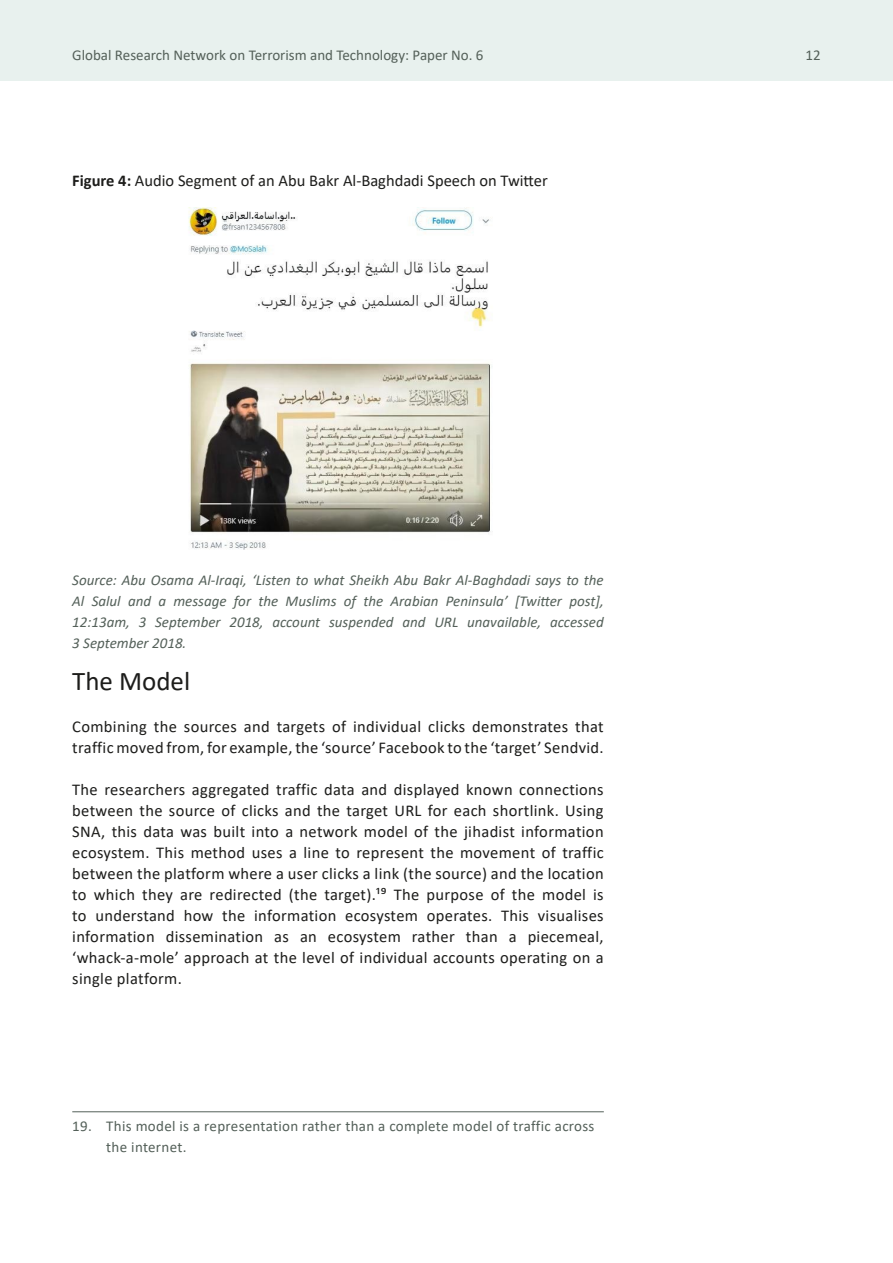
<style>
.page{position:relative;width:893px;height:1263px;background:#fff}
.page>*{position:absolute;margin:0;border:0;box-sizing:border-box;transform-origin:0 0}
.Heading_1{font:27px "Calibri";color:#1d1d1b}
.t1{font:16.5px/21px "Calibri";letter-spacing:.02em;color:#1d1d1b}
.t2{font:16.5px "Calibri";color:#1d1d1b}
.Source_caption{font:italic 15px/21px "Calibri";color:#546059;text-align:justify}
.Footnote_text{font:15px/21px "Calibri";letter-spacing:.01em;color:#546059}
.s1{font-weight:700}
</style>
<div class="page">
<div style="left:0;top:0;width:893px;height:81px;background:#e8f1ee"></div>
<img style="left:188px;top:208px;width:303px;height:342px">
<hr style="left:72px;top:1111px;width:532px;height:1px;background:#546059">
<p class="Footnote_text" style="left:72px;top:44px;width:413px">Global Research Network on Terrorism and Technology: Paper No. 6</p>
<p class="Footnote_text" style="left:805px;top:44px;width:17px">12</p>
<p class="t2" style="left:72px;top:169px;width:477px"><span class="s1">Figure 4:</span> Audio Segment of an Abu Bakr Al-Baghdadi Speech on Twitter</p>
<p class="Source_caption" style="left:72px;top:568px;width:533px">Source: Abu Osama Al-Iraqi, ‘Listen to what Sheikh Abu Bakr Al-Baghdadi says to the Al Salul and a message for the Muslims of the Arabian Peninsula’ [Twitter post], 12:13am, 3 September 2018, account suspended and URL unavailable, accessed 3 September 2018.</p>
<p class="Heading_1" style="left:72px;top:662px;width:119px">The Model</p>
<p class="t1" style="left:72px;top:715px;width:533px">Combining the sources and targets of individual clicks demonstrates that traffic moved from, for example, the ‘source’ Facebook to the ‘target’ Sendvid.</p>
<p class="t1" style="left:72px;top:778px;width:533px;text-align:justify">The researchers aggregated traffic data and displayed known connections between the source of clicks and the target URL for each shortlink. Using SNA, this data was built into a network model of the jihadist information ecosystem. This method uses a line to represent the movement of traffic between the platform where a user clicks a link (the source) and the location to which they are redirected (the target).19 The purpose of the model is to understand how the information ecosystem operates. This visualises information dissemination as an ecosystem rather than a piecemeal, ‘whack-a-mole’ approach at the level of individual accounts operating on a single platform.</p>
<p class="Footnote_text" style="left:106px;top:1115px;width:490px;text-indent:-34px">19. This model is a representation rather than a complete model of traffic across the internet.</p>
</div>
